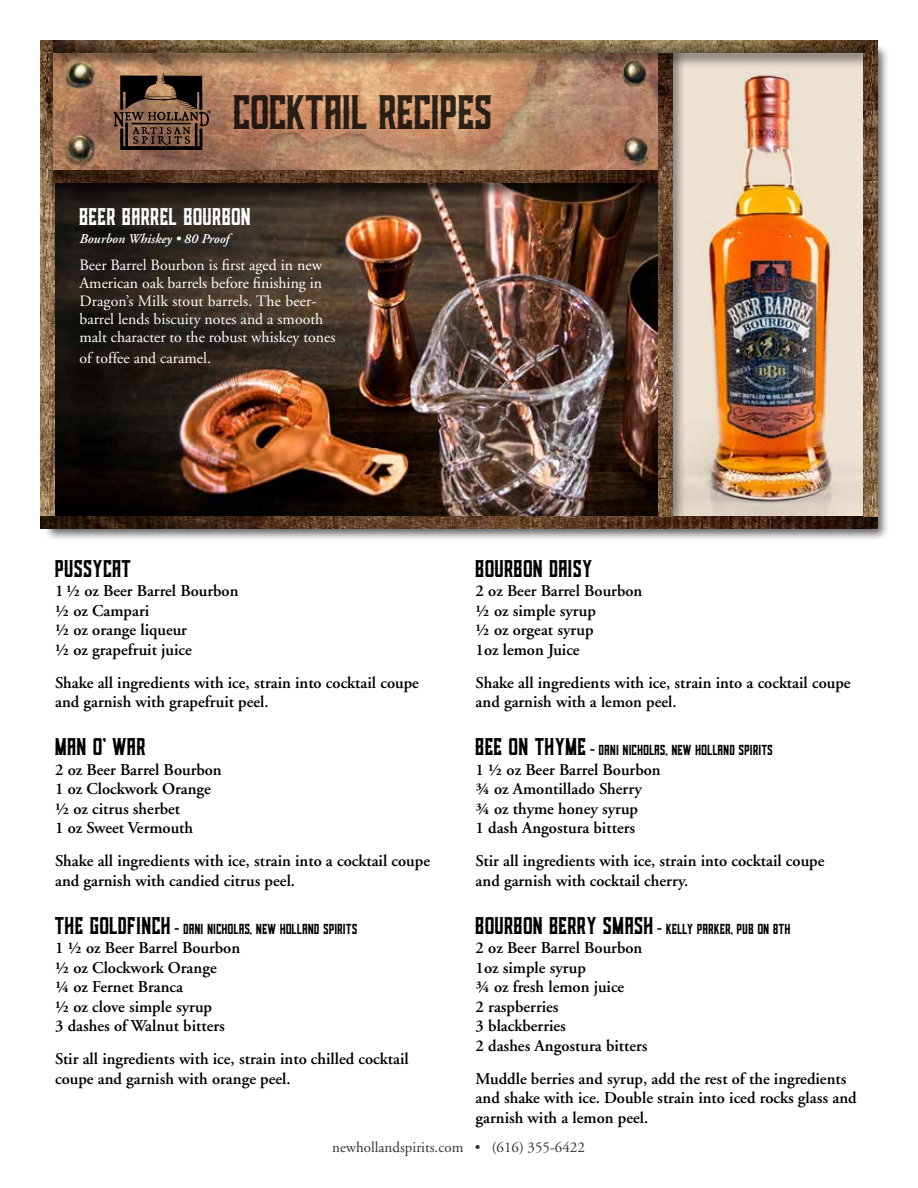
<style>
.page{position:relative;width:918px;height:1188px;background:#fff}
.page>*{position:absolute;margin:0;border:0;box-sizing:border-box;transform-origin:0 0}
.t1{font:45px "Dorchester Display";color:#000}
.t2{font:22.5px "Dorchester Display";letter-spacing:.02em;color:#000}
.t3{font:22.5px "Dorchester Display";letter-spacing:.02em;color:#fff}
.t4{font:600 16.5px/19.5px "Adobe Garamond";color:#000}
.t5{font:15.75px/18px "Adobe Garamond";color:#fff}
.t6{font:15px "Adobe Garamond";color:#000}
.t7{font:13.5px "Dorchester Display";letter-spacing:.02em;color:#000}
.t8{font:italic 600 13.5px "Adobe Garamond";color:#fff}
.s1{font-size:22.5px}
</style>
<div class="page">
<div style="left:43px;top:43px;width:846px;height:499px;background:#000;opacity:.6"></div>
<img style="left:54px;top:199px;width:603px;height:318px">
<img style="left:40px;top:40px;width:14px;height:477px">
<img style="left:54px;top:69px;width:603px;height:101px">
<img style="left:41px;top:517px;width:837px;height:12px">
<div style="left:45px;top:170px;width:623px;height:29px;background:#000;opacity:.6"></div>
<div style="left:657px;top:44px;width:30px;height:481px;background:#000;opacity:.4"></div>
<img style="left:659px;top:69px;width:8px;height:448px">
<img style="left:872px;top:40px;width:6px;height:477px">
<svg style="left:114px;top:73px;width:97px;height:77px;background:#624736"></svg>
<div style="left:46px;top:40px;width:828px;height:29px;background:#000;opacity:.4"></div>
<img style="left:54px;top:41px;width:812px;height:12px">
<img style="left:667px;top:67px;width:205px;height:456px">
<img style="left:706px;top:76px;width:127px;height:424px">
<h1 class="t1" style="left:233px;top:87px;width:261px">COCKTAIL RECIPES</h1>
<h2 class="t3" style="left:80px;top:204px;width:173px">BEER BARREL BOURBON</h2>
<p class="t8" style="left:80px;top:231px;width:151px">Bourbon Whiskey • 80 Proof</p>
<p class="t5" style="left:80px;top:256px;width:257px">Beer Barrel Bourbon is first aged in new American oak barrels before finishing in Dragon’s Milk stout barrels. The beer&shy;barrel lends biscuity notes and a smooth malt character to the robust whiskey tones</p>
<p class="t5" style="left:80px;top:349px;width:133px">of toffee and caramel.</p>
<h2 class="t2" style="left:55px;top:555px;width:78px">PUSSYCAT</h2>
<p class="t4" style="left:55px;top:581px;width:185px">1 ½ oz Beer Barrel Bourbon ½ oz Campari<br>½ oz orange liqueur<br>½ oz grapefruit juice</p>
<p class="t4" style="left:55px;top:673px;width:365px">Shake all ingredients with ice, strain into cocktail coupe and garnish with grapefruit peel.</p>
<h2 class="t2" style="left:55px;top:734px;width:92px">MAN O’ WAR</h2>
<p class="t4" style="left:55px;top:760px;width:168px">2 oz Beer Barrel Bourbon<br>1 oz Clockwork Orange ½ oz citrus sherbet<br>1 oz Sweet Vermouth</p>
<p class="t4" style="left:55px;top:851px;width:377px">Shake all ingredients with ice, strain into a cocktail coupe and garnish with candied citrus peel.</p>
<p class="t7" style="left:55px;top:921px;width:304px"><span class="s1">THE GOLDFINCH</span> - DANI NICHOLAS, NEW HOLLAND SPIRITS</p>
<p class="t4" style="left:55px;top:938px;width:187px">1 ½ oz Beer Barrel Bourbon ½ oz Clockwork Orange<br>¼ oz Fernet Branca<br>½ oz clove simple syrup<br>3 dashes of Walnut bitters</p>
<p class="t4" style="left:55px;top:1049px;width:355px">Stir all ingredients with ice, strain into chilled cocktail coupe and garnish with orange peel.</p>
<h2 class="t2" style="left:476px;top:555px;width:118px">BOURBON DAISY</h2>
<p class="t4" style="left:476px;top:581px;width:168px">2 oz Beer Barrel Bourbon ½ oz simple syrup<br>½ oz orgeat syrup<br>1oz lemon Juice</p>
<p class="t4" style="left:476px;top:673px;width:377px">Shake all ingredients with ice, strain into a cocktail coupe and garnish with a lemon peel.</p>
<p class="t7" style="left:476px;top:742px;width:299px"><span class="s1">BEE ON THYME</span> - DANI NICHOLAS, NEW HOLLAND SPIRITS</p>
<p class="t4" style="left:476px;top:760px;width:187px">1 ½ oz Beer Barrel Bourbon ¾ oz Amontillado Sherry<br>¾ oz thyme honey syrup<br>1 dash Angostura bitters</p>
<p class="t4" style="left:476px;top:851px;width:350px">Stir all ingredients with ice, strain into cocktail coupe and garnish with cocktail cherry.</p>
<p class="t7" style="left:476px;top:921px;width:316px"><span class="s1">BOURBON BERRY SMASH</span> - KELLY PARKER, PUB ON 8TH</p>
<p class="t4" style="left:476px;top:938px;width:174px">2 oz Beer Barrel Bourbon<br>1oz simple syrup<br>¾ oz fresh lemon juice<br>2 raspberries<br>3 blackberries<br>2 dashes Angostura bitters</p>
<p class="t4" style="left:476px;top:1069px;width:382px">Muddle berries and syrup, add the rest of the ingredients and shake with ice. Double strain into iced rocks glass and garnish with a lemon peel.</p>
<p class="t6" style="left:332px;top:1139px;width:254px">newhollandspirits.com • (616) 355-6422</p>
</div>
